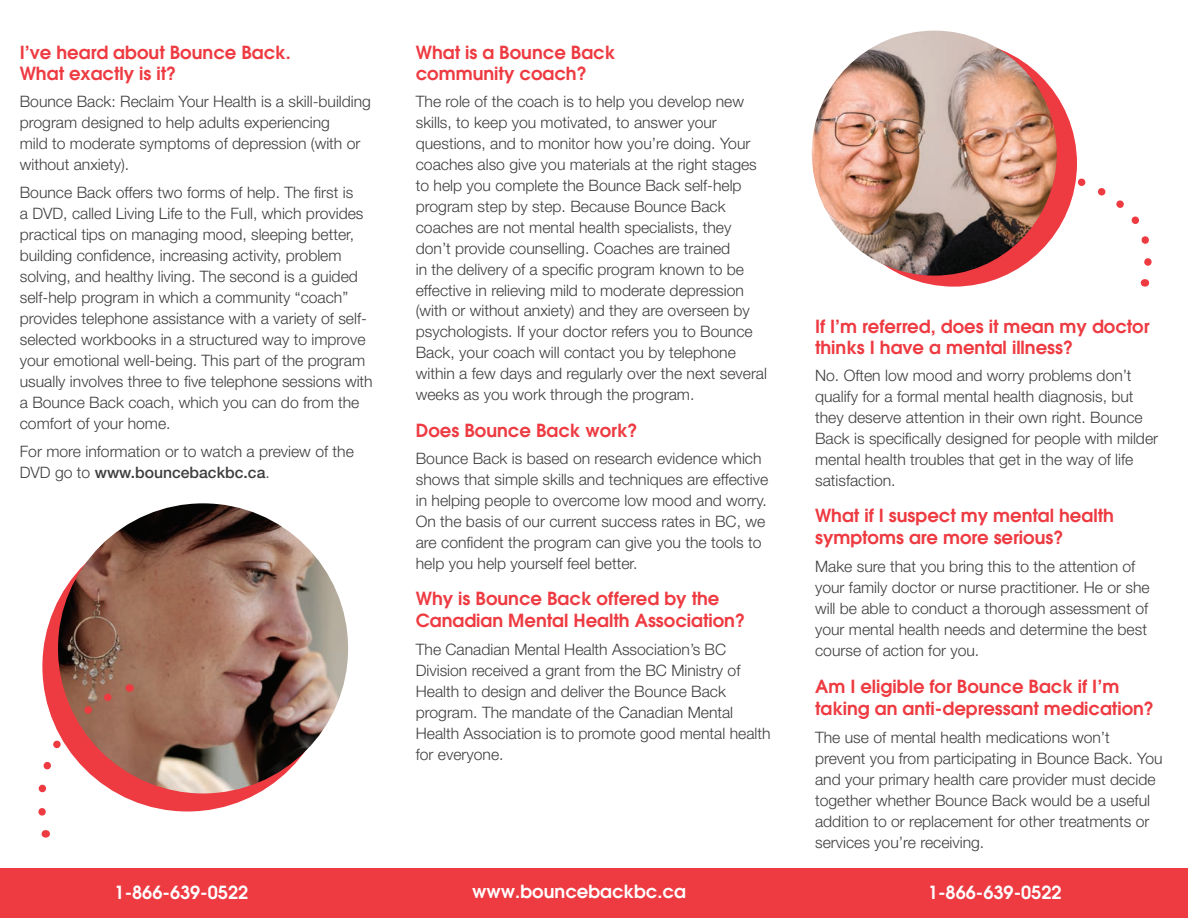
<style>
.page{position:relative;width:1188px;height:918px;background:#fff}
.page>*{position:absolute;margin:0;border:0;box-sizing:border-box;transform-origin:0 0}
.body{font:600 18px/21.6px "Avant Garde";color:#ee3a41}
.heading{font:600 18px/21.6px "Avant Garde";color:#ee3a41}
.heading-2{font:600 18px "Avant Garde";color:#fff}
.body-2{font:300 15.75px/21px "Helvetica Neue LT Std";color:#3e3e3f}
.s1{font-weight:500}
</style>
<div class="page">
<div style="left:831px;top:40px;width:246px;height:247px;background:#ee3a41;border-radius:50%"></div>
<div style="left:42px;top:521px;width:290px;height:291px;background:#ee3a41;border-radius:50%"></div>
<img style="left:812px;top:31px;width:245px;height:245px;border-radius:123px">
<svg style="left:1072px;top:173px;width:80px;height:114px"></svg>
<div style="left:0;top:868px;width:1188px;height:50px;background:#ee3a41"></div>
<img style="left:58px;top:503px;width:290px;height:290px;border-radius:145px">
<svg style="left:38px;top:687px;width:80px;height:151px"></svg>
<p class="heading" style="left:20px;top:41px;width:272px">I’ve heard about Bounce Back.<br>What exactly is it?</p>
<p class="body-2" style="left:20px;top:90px;width:353px">Bounce Back: Reclaim Your Health is a skill-building program designed to help adults experiencing<br>mild to moderate symptoms of depression (with or without anxiety).</p>
<p class="body-2" style="left:20px;top:182px;width:354px">Bounce Back offers two forms of help. The first is<br>a DVD, called Living Life to the Full, which provides practical tips on managing mood, sleeping better, building confidence, increasing activity, problem solving, and healthy living. The second is a guided self-help program in which a community “coach” provides telephone assistance with a variety of self&shy;selected workbooks in a structured way to improve your emotional well-being. This part of the program usually involves three to five telephone sessions with a Bounce Back coach, which you can do from the comfort of your home.</p>
<p class="body-2" style="left:20px;top:441px;width:336px">For more information or to watch a preview of the<br>DVD go to <span class="s1">www.bouncebackbc.ca</span>.</p>
<p class="heading" style="left:416px;top:41px;width:201px">What is a Bounce Back community coach?</p>
<p class="body-2" style="left:416px;top:90px;width:353px">The role of the coach is to help you develop new skills, to keep you motivated, to answer your questions, and to monitor how you’re doing. Your coaches also give you materials at the right stages to help you complete the Bounce Back self-help program step by step. Because Bounce Back coaches are not mental health specialists, they don’t provide counselling. Coaches are trained<br>in the delivery of a specific program known to be effective in relieving mild to moderate depression (with or without anxiety) and they are overseen by psychologists. If your doctor refers you to Bounce Back, your coach will contact you by telephone within a few days and regularly over the next several weeks as you work through the program.</p>
<p class="body" style="left:416px;top:419px;width:223px">Does Bounce Back work?</p>
<p class="body-2" style="left:416px;top:447px;width:354px">Bounce Back is based on research evidence which shows that simple skills and techniques are effective in helping people to overcome low mood and worry.<br>On the basis of our current success rates in BC, we are confident the program can give you the tools to help you help yourself feel better.</p>
<p class="body" style="left:416px;top:587px;width:331px">Why is Bounce Back offered by the<br>Canadian Mental Health Association?</p>
<p class="body-2" style="left:416px;top:639px;width:356px">The Canadian Mental Health Association’s BC Division received a grant from the BC Ministry of Health to design and deliver the Bounce Back program. The mandate of the Canadian Mental Health Association is to promote good mental health for everyone.</p>
<p class="heading" style="left:815px;top:315px;width:336px">If I’m referred, does it mean my doctor thinks I have a mental illness?</p>
<p class="body-2" style="left:815px;top:364px;width:345px">No. Often low mood and worry problems don’t qualify for a formal mental health diagnosis, but they deserve attention in their own right. Bounce Back is specifically designed for people with milder mental health troubles that get in the way of life satisfaction.</p>
<p class="body" style="left:815px;top:505px;width:300px">What if I suspect my mental health symptoms are more serious?</p>
<p class="body-2" style="left:815px;top:556px;width:336px">Make sure that you bring this to the attention of your family doctor or nurse practitioner. He or she will be able to conduct a thorough assessment of your mental health needs and determine the best course of action for you.</p>
<p class="body" style="left:815px;top:675px;width:340px">Am I eligible for Bounce Back if I’m taking an anti-depressant medication?</p>
<p class="body-2" style="left:815px;top:727px;width:349px">The use of mental health medications won’t prevent you from participating in Bounce Back. You and your primary health care provider must decide together whether Bounce Back would be a useful addition to or replacement for other treatments or services you’re receiving.</p>
<p class="heading-2" style="left:115px;top:881px;width:135px">1-866-639-0522</p>
<p class="heading-2" style="left:472px;top:880px;width:215px">www.bouncebackbc.ca</p>
<p class="heading-2" style="left:928px;top:881px;width:135px">1-866-639-0522</p>
</div>
